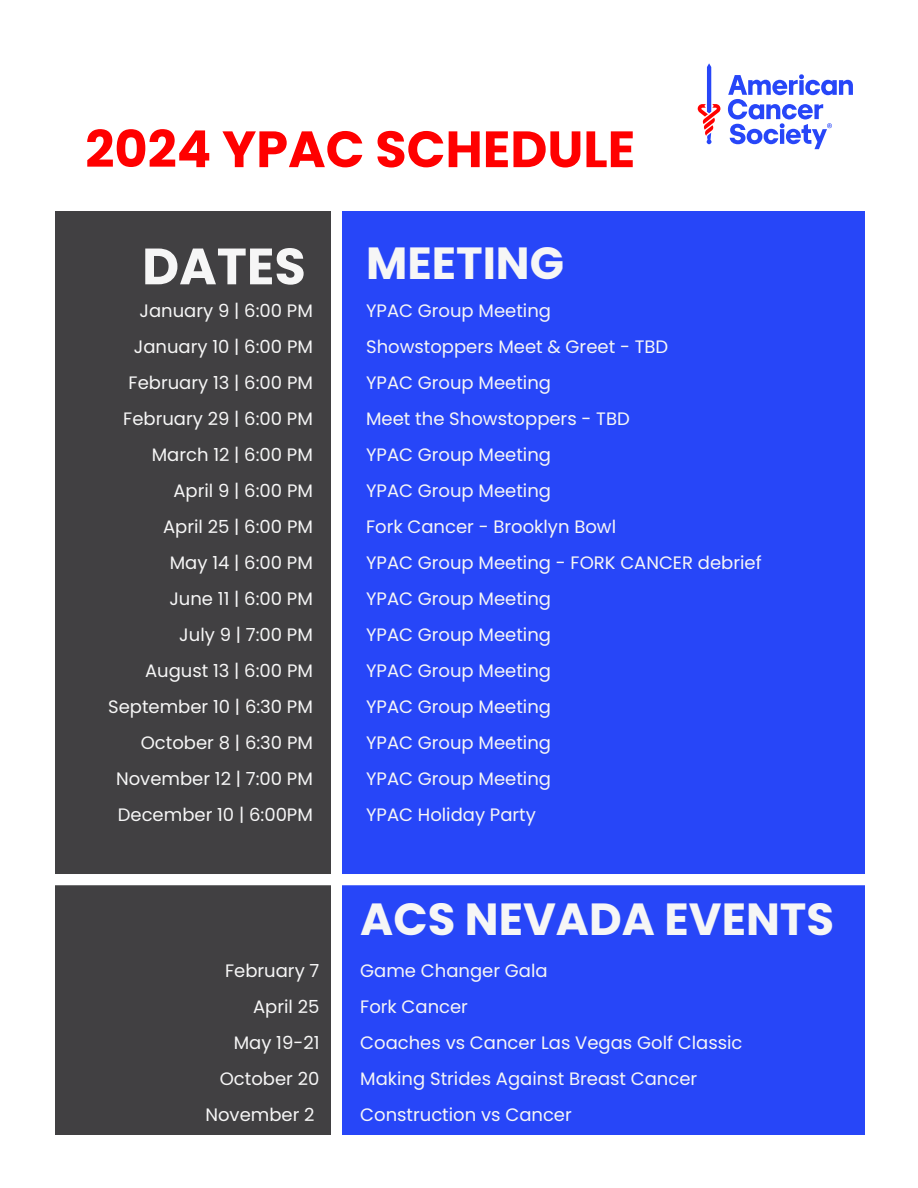
<style>
.page{position:relative;width:918px;height:1188px;background:#fff}
.page>*{position:absolute;margin:0;border:0;box-sizing:border-box;transform-origin:0 0}
.t1{font:700 51px "Poppins";color:#f00}
.t2{font:700 51px "Poppins";color:#f6f6f6}
.t3{font:700 45px "Poppins";color:#f6f6f6}
.t4{font:18px "Poppins";color:#f6f6f6}
</style>
<div class="page">
<svg style="left:698px;top:63px;width:22px;height:81px"></svg>
<svg style="left:728px;top:74px;width:125px;height:75px"></svg>
<div style="left:55px;top:211px;width:276px;height:924px;background:#414042"></div>
<div style="left:342px;top:211px;width:522px;height:924px;background:#2746f8"></div>
<div style="left:52px;top:874px;width:838px;height:11px;background:#fff"></div>
<p class="t1" style="left:85px;top:114px;width:551px">2024 YPAC SCHEDULE</p>
<p class="t2" style="left:142px;top:231px;width:165px">DATES</p>
<p class="t3" style="left:366px;top:232px;width:199px">MEETING</p>
<p class="t4" style="left:140px;top:298px;width:175px">January 9 | 6:00 PM</p>
<p class="t4" style="left:134px;top:334px;width:181px">January 10 | 6:00 PM</p>
<p class="t4" style="left:129px;top:370px;width:186px">February 13 | 6:00 PM</p>
<p class="t4" style="left:123px;top:406px;width:191px">February 29 | 6:00 PM</p>
<p class="t4" style="left:152px;top:442px;width:163px">March 12 | 6:00 PM</p>
<p class="t4" style="left:173px;top:478px;width:141px">April 9 | 6:00 PM</p>
<p class="t4" style="left:163px;top:514px;width:151px">April 25 | 6:00 PM</p>
<p class="t4" style="left:170px;top:550px;width:145px">May 14 | 6:00 PM</p>
<p class="t4" style="left:169px;top:586px;width:145px">June 11 | 6:00 PM</p>
<p class="t4" style="left:179px;top:622px;width:135px">July 9 | 7:00 PM</p>
<p class="t4" style="left:145px;top:658px;width:169px">August 13 | 6:00 PM</p>
<p class="t4" style="left:108px;top:694px;width:206px">September 10 | 6:30 PM</p>
<p class="t4" style="left:141px;top:730px;width:174px">October 8 | 6:30 PM</p>
<p class="t4" style="left:116px;top:766px;width:198px">November 12 | 7:00 PM</p>
<p class="t4" style="left:118px;top:802px;width:197px">December 10 | 6:00PM</p>
<p class="t4" style="left:225px;top:958px;width:96px">February 7</p>
<p class="t4" style="left:253px;top:994px;width:68px">April 25</p>
<p class="t4" style="left:234px;top:1030px;width:87px">May 19-21</p>
<p class="t4" style="left:220px;top:1066px;width:101px">October 20</p>
<p class="t4" style="left:205px;top:1102px;width:111px">November 2</p>
<p class="t4" style="left:366px;top:298px;width:186px">YPAC Group Meeting</p>
<p class="t4" style="left:366px;top:334px;width:304px">Showstoppers Meet &amp; Greet - TBD</p>
<p class="t4" style="left:366px;top:370px;width:186px">YPAC Group Meeting</p>
<p class="t4" style="left:366px;top:406px;width:265px">Meet the Showstoppers - TBD</p>
<p class="t4" style="left:366px;top:442px;width:186px">YPAC Group Meeting</p>
<p class="t4" style="left:366px;top:478px;width:186px">YPAC Group Meeting</p>
<p class="t4" style="left:366px;top:514px;width:251px">Fork Cancer - Brooklyn Bowl</p>
<p class="t4" style="left:366px;top:550px;width:397px">YPAC Group Meeting - FORK CANCER debrief</p>
<p class="t4" style="left:366px;top:586px;width:186px">YPAC Group Meeting</p>
<p class="t4" style="left:366px;top:622px;width:186px">YPAC Group Meeting</p>
<p class="t4" style="left:366px;top:658px;width:186px">YPAC Group Meeting</p>
<p class="t4" style="left:366px;top:694px;width:186px">YPAC Group Meeting</p>
<p class="t4" style="left:366px;top:730px;width:186px">YPAC Group Meeting</p>
<p class="t4" style="left:366px;top:766px;width:186px">YPAC Group Meeting</p>
<p class="t4" style="left:366px;top:802px;width:171px">YPAC Holiday Party</p>
<p class="t3" style="left:360px;top:888px;width:475px">ACS NEVADA EVENTS</p>
<p class="t4" style="left:360px;top:958px;width:189px">Game Changer Gala</p>
<p class="t4" style="left:360px;top:994px;width:109px">Fork Cancer</p>
<p class="t4" style="left:360px;top:1030px;width:384px">Coaches vs Cancer Las Vegas Golf Classic</p>
<p class="t4" style="left:360px;top:1066px;width:339px">Making Strides Against Breast Cancer</p>
<p class="t4" style="left:360px;top:1102px;width:213px">Construction vs Cancer</p>
</div>
